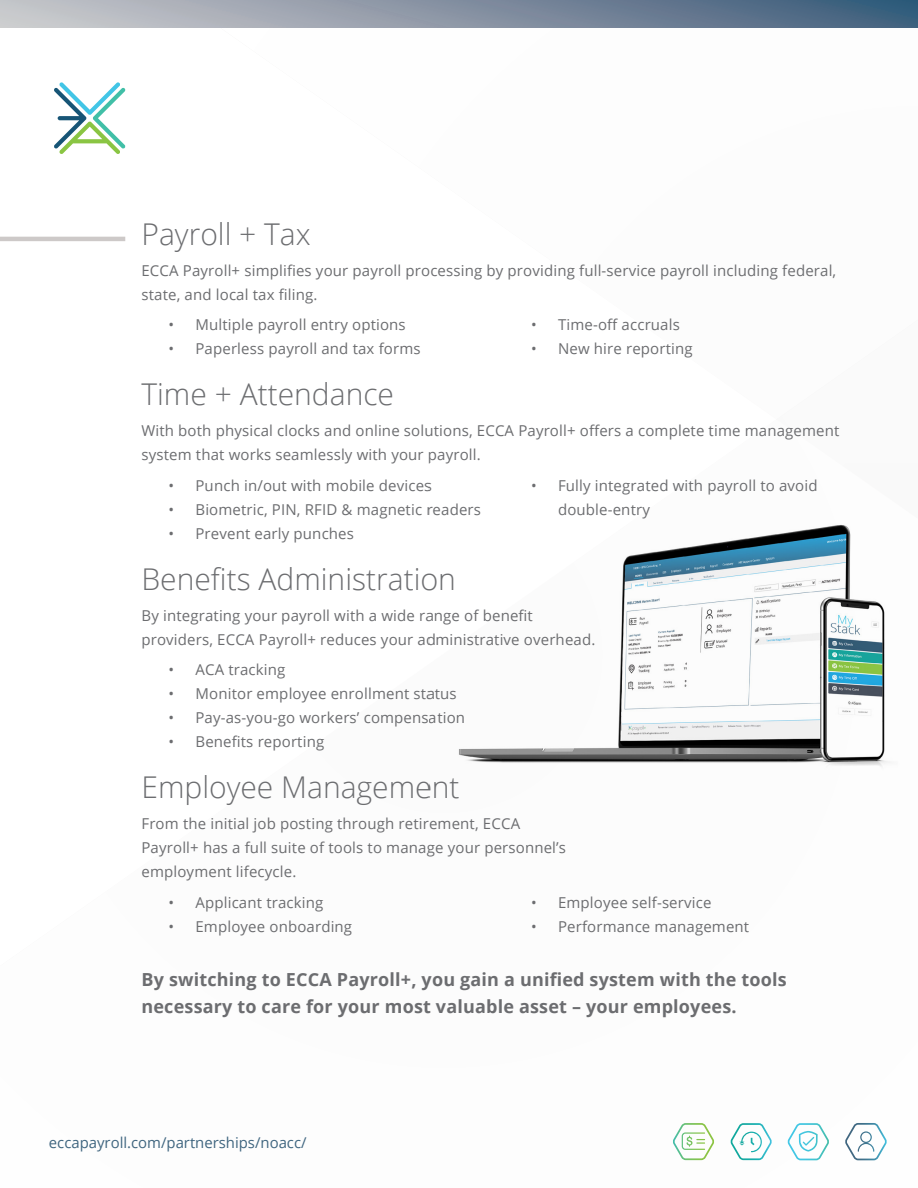
<style>
.page{position:relative;width:918px;height:1188px;background:#fff}
.page>*{position:absolute;margin:0;border:0;box-sizing:border-box;transform-origin:0 0}
.t1{font:300 30px "Open Sans";color:#6c6d70}
.t2{font:700 18px/27px "Open Sans";letter-spacing:.01em;color:#6c6d70}
.t3{font:15px/24px "Open Sans";letter-spacing:.01em;color:#6c6d70}
.t4{font:14.85px "Open Sans";color:#406680}
</style>
<div class="page">
<svg style="left:54px;top:82px;width:71px;height:72px"></svg>
<hr style="left:0;top:237px;width:125px;height:4px;background:#cdc9c8">
<div style="left:0;top:0;width:918px;height:27px;background:linear-gradient(to right,#cfcbcd,#3d5b7a)"></div>
<svg style="left:673px;top:1123px;width:41px;height:37px"></svg>
<svg style="left:730px;top:1123px;width:42px;height:37px"></svg>
<svg style="left:788px;top:1123px;width:41px;height:37px"></svg>
<svg style="left:845px;top:1123px;width:42px;height:37px"></svg>
<img style="left:458px;top:525px;width:432px;height:242px">
<p class="t1" style="left:141px;top:214px;width:171px">Payroll + Tax</p>
<p class="t3" style="left:141px;top:258px;width:696px">ECCA Payroll+ simplifies your payroll processing by providing full-service payroll including federal, state, and local tax filing.</p>
<p class="t3" style="left:168px;top:313px;width:239px">• Multiple payroll entry options</p>
<p class="t3" style="left:168px;top:337px;width:254px">• Paperless payroll and tax forms</p>
<p class="t3" style="left:531px;top:313px;width:150px">• Time-off accruals</p>
<p class="t3" style="left:531px;top:337px;width:163px">• New hire reporting</p>
<p class="t1" style="left:141px;top:374px;width:254px">Time + Attendance</p>
<p class="t3" style="left:141px;top:418px;width:699px">With both physical clocks and online solutions, ECCA Payroll+ offers a complete time management system that works seamlessly with your payroll.</p>
<p class="t3" style="left:168px;top:473px;width:264px">• Punch in/out with mobile devices</p>
<p class="t3" style="left:168px;top:497px;width:314px">• Biometric, PIN, RFID &amp; magnetic readers</p>
<p class="t3" style="left:168px;top:521px;width:187px">• Prevent early punches</p>
<p class="t3" style="left:558px;top:473px;width:261px;text-indent:-27px">• Fully integrated with payroll to avoid double-entry</p>
<p class="t1" style="left:141px;top:559px;width:316px">Benefits Administration</p>
<p class="t3" style="left:141px;top:603px;width:455px">By integrating your payroll with a wide range of benefit providers, ECCA Payroll+ reduces your administrative overhead.</p>
<p class="t3" style="left:168px;top:658px;width:119px">• ACA tracking</p>
<p class="t3" style="left:168px;top:682px;width:290px">• Monitor employee enrollment status</p>
<p class="t3" style="left:168px;top:706px;width:298px">• Pay-as-you-go workers’ compensation</p>
<p class="t3" style="left:168px;top:730px;width:157px">• Benefits reporting</p>
<p class="t1" style="left:141px;top:767px;width:320px">Employee Management</p>
<p class="t3" style="left:141px;top:811px;width:426px">From the initial job posting through retirement, ECCA<br>Payroll+ has a full suite of tools to manage your personnel’s employment lifecycle.</p>
<p class="t3" style="left:168px;top:890px;width:156px">• Applicant tracking</p>
<p class="t3" style="left:168px;top:914px;width:185px">• Employee onboarding</p>
<p class="t3" style="left:531px;top:890px;width:182px">• Employee self-service</p>
<p class="t3" style="left:531px;top:914px;width:220px">• Performance management</p>
<p class="t2" style="left:141px;top:965px;width:647px">By switching to ECCA Payroll+, you gain a unified system with the tools necessary to care for your most valuable asset – your employees.</p>
<p class="t4" style="left:49px;top:1133px;width:259px">eccapayroll.com/partnerships/noacc/</p>
</div>
